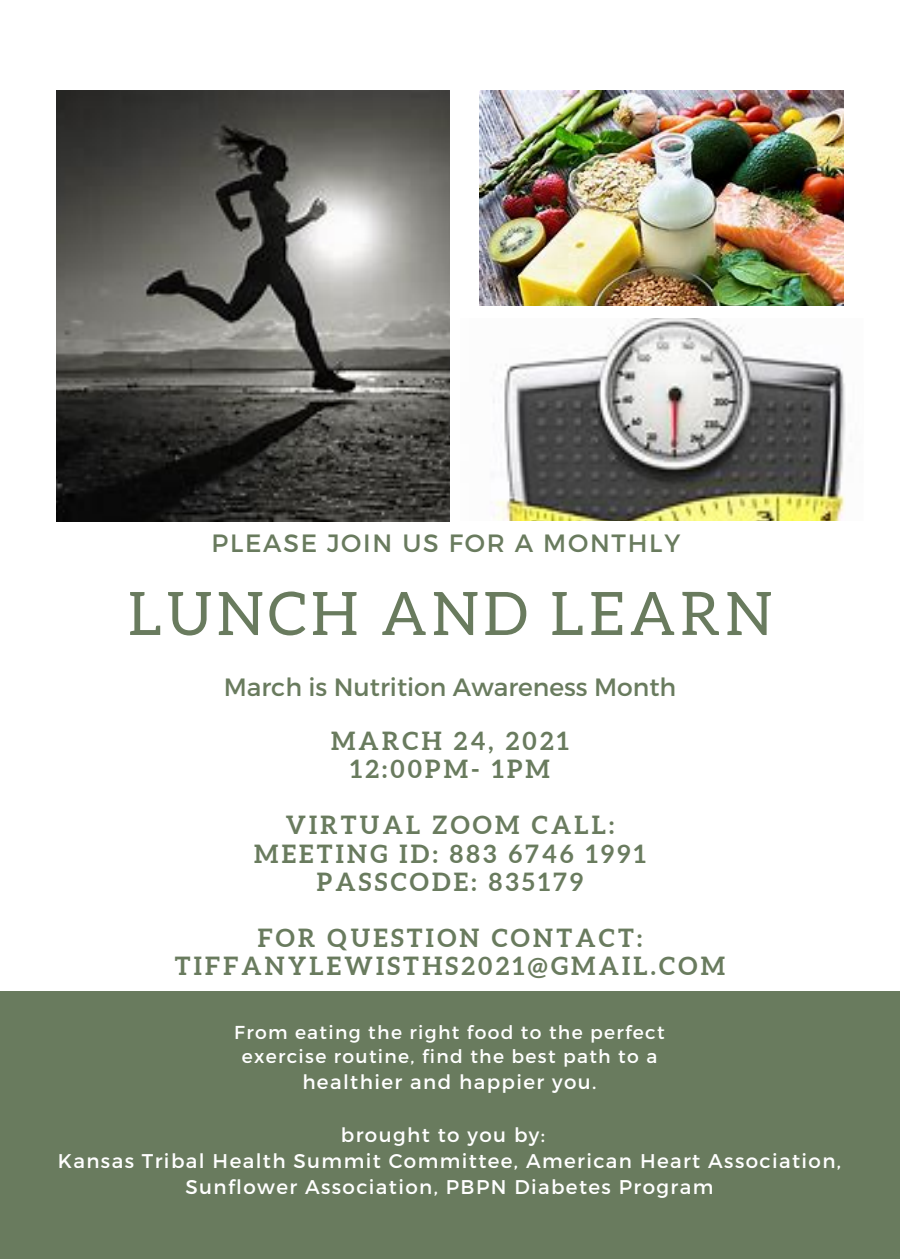
<style>
.page{position:relative;width:900px;height:1260px;background:#fff}
.page>*{position:absolute;margin:0;border:0;box-sizing:border-box;transform-origin:0 0}
.t1{font:60px "Aleo";letter-spacing:.08em;color:#697b5e}
.t2{font:700 25px "Aleo";letter-spacing:.13em;color:#697b5e}
.t3{font:25px "Montserrat";color:#697b5e}
.t4{font:25px "Montserrat";letter-spacing:.07em;color:#697b5e}
.t5{font:19.75px/26.2px "Montserrat";letter-spacing:.07em;color:#fff;text-align:center}
.t6{font:18.75px "Montserrat";letter-spacing:.07em;color:#fff}
</style>
<div class="page">
<div style="left:0;top:992px;width:900px;height:267px;background:#697b5e"></div>
<img style="left:56px;top:90px;width:394px;height:431px">
<img style="left:480px;top:90px;width:363px;height:216px">
<img style="left:493px;top:318px;width:353px;height:203px">
<p class="t4" style="left:211px;top:527px;width:470px">PLEASE JOIN US FOR A MONTHLY</p>
<p class="t1" style="left:128px;top:580px;width:645px">LUNCH AND LEARN</p>
<p class="t3" style="left:224px;top:671px;width:454px">March is Nutrition Awareness Month</p>
<p class="t2" style="left:331px;top:727px;width:239px">MARCH 24, 2021</p>
<p class="t2" style="left:350px;top:755px;width:201px">12:00PM- 1PM</p>
<p class="t2" style="left:286px;top:811px;width:330px">VIRTUAL ZOOM CALL:</p>
<p class="t2" style="left:254px;top:839px;width:393px">MEETING ID: 883 6746 1991</p>
<p class="t2" style="left:317px;top:867px;width:268px">PASSCODE: 835179</p>
<p class="t2" style="left:258px;top:924px;width:386px">FOR QUESTION CONTACT:</p>
<p class="t2" style="left:175px;top:952px;width:552px">TIFFANYLEWISTHS2021@GMAIL.COM</p>
<p class="t6" style="left:234px;top:1020px;width:432px">From eating the right food to the perfect</p>
<p class="t6" style="left:242px;top:1044px;width:417px">exercise routine, find the best path to a</p>
<p class="t5" style="left:302px;top:1068px;width:296px">healthier and happier you.</p>
<p class="t5" style="left:341px;top:1121px;width:206px">brought to you by:</p>
<p class="t5" style="left:58px;top:1147px;width:785px">Kansas Tribal Health Summit Committee, American Heart Association,<br>Sunflower Association, PBPN Diabetes Program</p>
</div>
